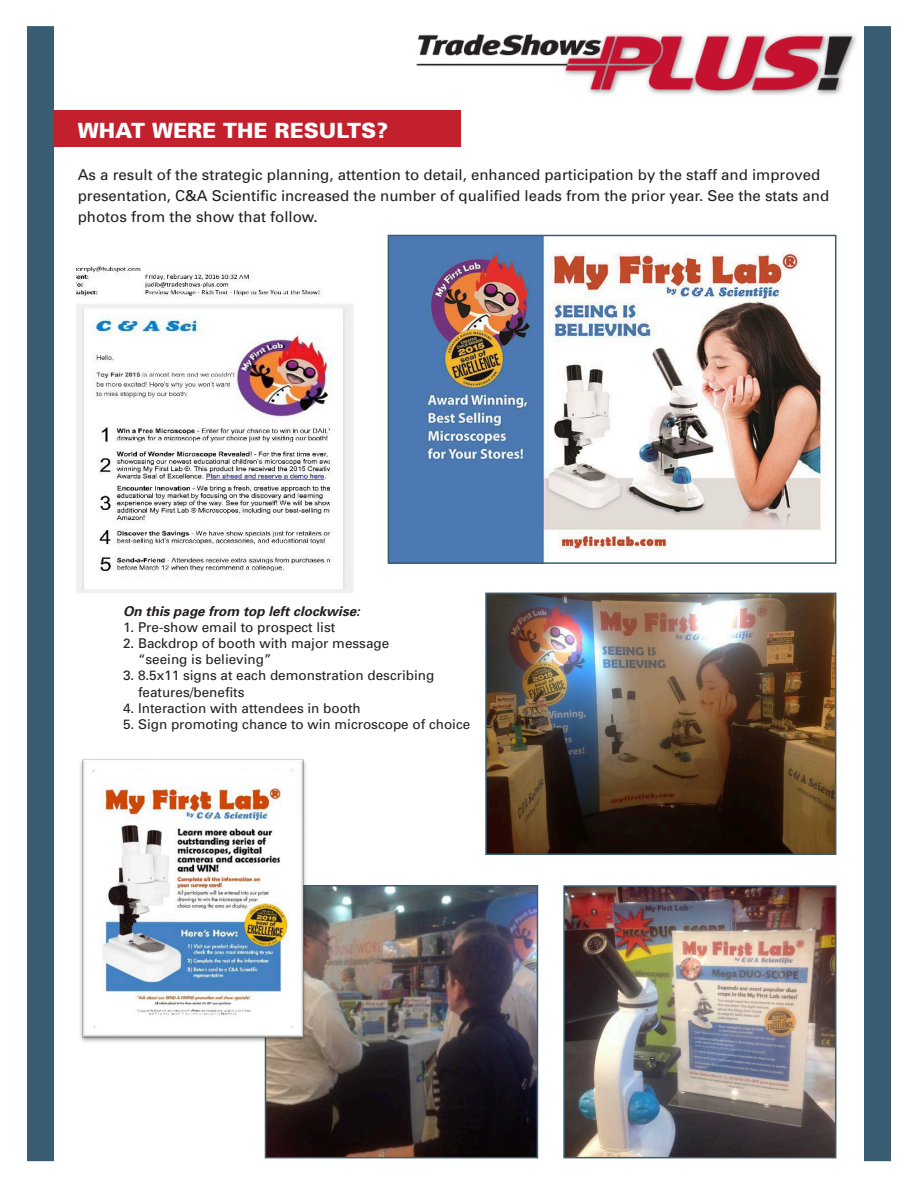
<style>
.page{position:relative;width:918px;height:1188px;background:#fff}
.page>*{position:absolute;margin:0;border:0;box-sizing:border-box;transform-origin:0 0}
.t1{font:900 21px "Univers";color:#fff}
.t2{font:15px/21px "Univers";color:#231f20}
.t3{font:13.5px "Univers";color:#231f20}
.t4{font:italic 700 13.5px "Univers";color:#231f20}
</style>
<div class="page">
<div style="left:45px;top:110px;width:416px;height:37px;background:#c3202d"></div>
<div style="left:27px;top:26px;width:864px;height:1135px;border:27px solid #395e73"></div>
<div style="left:54px;top:1122px;width:810px;height:50px;background:#fff"></div>
<div style="left:54px;top:15px;width:810px;height:50px;background:#fff"></div>
<img style="left:416px;top:33px;width:440px;height:62px">
<img style="left:77px;top:266px;width:276px;height:326px">
<img style="left:391px;top:238px;width:436px;height:323px">
<div style="left:388px;top:235px;width:448px;height:329px;border:2px solid #395e73"></div>
<img style="left:488px;top:596px;width:345px;height:256px">
<div style="left:485px;top:593px;width:351px;height:262px;border:2px solid #395e73"></div>
<img style="left:566px;top:888px;width:267px;height:267px">
<div style="left:563px;top:885px;width:273px;height:273px;border:2px solid #395e73"></div>
<img style="left:268px;top:888px;width:267px;height:267px">
<div style="left:265px;top:885px;width:273px;height:273px;border:2px solid #395e73"></div>
<img style="left:80px;top:759px;width:229px;height:286px">
<p class="t1" style="left:78px;top:118px;width:312px">WHAT WERE THE RESULTS?</p>
<p class="t2" style="left:78px;top:165px;width:753px">As a result of the strategic planning, attention to detail, enhanced participation by the staff and improved presentation, C&amp;A Scientific increased the number of qualified leads from the prior year. See the stats and photos from the show that follow.</p>
<p class="t4" style="left:123px;top:603px;width:239px">On this page from top left clockwise:</p>
<p class="t3" style="left:123px;top:619px;width:214px">1. Pre-show email to prospect list</p>
<p class="t3" style="left:123px;top:635px;width:268px">2. Backdrop of booth with major message</p>
<p class="t3" style="left:138px;top:652px;width:135px">“seeing is believing”</p>
<p class="t3" style="left:123px;top:668px;width:313px">3. 8.5x11 signs at each demonstration describing</p>
<p class="t3" style="left:138px;top:684px;width:108px">features/benefits</p>
<p class="t3" style="left:123px;top:700px;width:239px">4. Interaction with attendees in booth</p>
<p class="t3" style="left:123px;top:716px;width:349px">5. Sign promoting chance to win microscope of choice</p>
</div>
